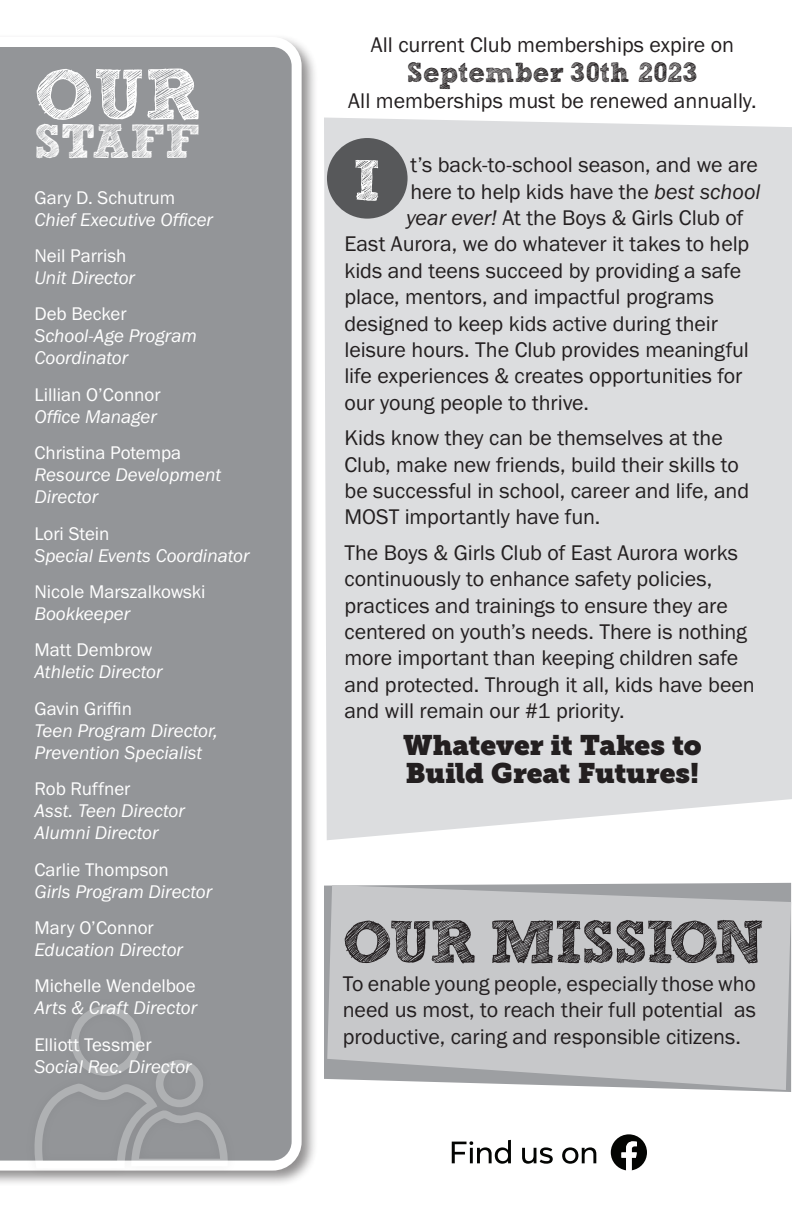
<style>
.page{position:relative;width:792px;height:1224px;background:#fff}
.page>*{position:absolute;margin:0;border:0;box-sizing:border-box;transform-origin:0 0}
.t1{font:700 72px "freeversion Sketch Block";color:#fff}
.t2{font:700 60px "freeversion Sketch Block";letter-spacing:-.03em;color:#231f20}
.t3{font:700 57.6px "freeversion Sketch Block";color:#fff}
.t4{font:700 48px "freeversion Sketch Block";color:#fff}
.t5{font:28px/28px "Museo Slab";letter-spacing:-.005em;color:#231f20}
.t6{font:700 28px "freeversion Sketch Block";color:#231f20}
.t7{font:22px/26.4px "Franklin Gothic URW Boo";letter-spacing:-.005em;color:#231f20}
.t8{font:19px/22px "Franklin Gothic URW Boo Ita";color:#fff}
.t9{font:19px "Franklin Gothic URW Boo";color:#fff}
.s1{font-family:"Franklin Gothic URW Boo"}
.s2{font-family:"Franklin Gothic URW Boo Ita"}
</style>
<div class="page">
<div style="left:324px;top:118px;width:468px;height:722px;background:#dcdddf"></div>
<svg style="left:324px;top:883px;width:467px;height:209px"></svg>
<div style="left:0;top:33px;width:318px;height:1154px;background:#231f20;opacity:.5"></div>
<div style="left:0;top:37px;width:302px;height:1134px;background:#939598"></div>
<div style="left:327px;top:138px;width:81px;height:81px;background:#57585a;border-radius:50%"></div>
<svg style="left:327px;top:885px;width:464px;height:205px;background:#c3c5c7"></svg>
<div style="left:23px;top:996px;width:216px;height:183px;background:#231f20;opacity:.24"></div>
<svg style="left:34px;top:1006px;width:194px;height:163px;background:#9c9ea1"></svg>
<svg style="left:611px;top:1134px;width:36px;height:37px"></svg>
<svg style="left:452px;top:1140px;width:59px;height:24px"></svg>
<svg style="left:522px;top:1147px;width:31px;height:17px"></svg>
<svg style="left:562px;top:1147px;width:34px;height:17px"></svg>
<p class="t1" style="left:34px;top:68px;width:168px">OUR</p>
<p class="t4" style="left:34px;top:123px;width:167px">STAFF</p>
<p class="t9" style="left:34px;top:185px;width:142px">Gary D. Schutrum</p>
<p class="t8" style="left:34px;top:208px;width:180px">Chief Executive Officer</p>
<p class="t9" style="left:34px;top:244px;width:94px">Neil Parrish</p>
<p class="t8" style="left:34px;top:266px;width:102px">Unit Director</p>
<p class="t9" style="left:34px;top:302px;width:94px">Deb Becker</p>
<p class="t8" style="left:34px;top:325px;width:164px">School-Age Program<br>Coordinator</p>
<p class="t9" style="left:34px;top:383px;width:128px">Lillian O’Connor</p>
<p class="t8" style="left:34px;top:405px;width:124px">Office Manager</p>
<p class="t9" style="left:34px;top:441px;width:148px">Christina Potempa</p>
<p class="t8" style="left:34px;top:463px;width:188px">Resource Development<br>Director</p>
<p class="t9" style="left:34px;top:521px;width:77px">Lori Stein</p>
<p class="t8" style="left:34px;top:544px;width:216px">Special Events Coordinator</p>
<p class="t9" style="left:34px;top:580px;width:173px">Nicole Marszalkowski</p>
<p class="t8" style="left:34px;top:602px;width:97px">Bookkeeper</p>
<p class="t9" style="left:34px;top:638px;width:120px">Matt Dembrow</p>
<p class="t8" style="left:34px;top:661px;width:130px">Athletic Director</p>
<p class="t9" style="left:34px;top:697px;width:99px">Gavin Griffin</p>
<p class="t8" style="left:34px;top:719px;width:185px">Teen Program Director,<br>Prevention Specialist</p>
<p class="t9" style="left:34px;top:777px;width:98px">Rob Ruffner</p>
<p class="t8" style="left:34px;top:799px;width:152px">Asst. Teen Director</p>
<p class="t8" style="left:34px;top:821px;width:126px">Alumni Director</p>
<p class="t8" style="left:34px;top:858px;width:179px"><span class="s1">Carlie Thompson<br></span>Girls Program Director</p>
<p class="t8" style="left:34px;top:916px;width:150px"><span class="s1">Mary O’Connor<br></span>Education Director</p>
<p class="t8" style="left:34px;top:975px;width:164px"><span class="s1">Michelle Wendelboe<br></span>Arts &amp; Craft Director</p>
<p class="t8" style="left:34px;top:1033px;width:159px"><span class="s1">Elliott Tessmer<br></span>Social Rec. Director</p>
<p class="t7" style="left:371px;top:31px;width:365px">All current Club memberships expire on</p>
<p class="t6" style="left:407px;top:62px;width:292px">September 30th,2023</p>
<p class="t7" style="left:348px;top:87px;width:410px">All memberships must be renewed annually.</p>
<p class="t7" style="left:410px;top:151px;width:349px">t’s back-to-school season, and we are</p>
<p class="t7" style="left:410px;top:178px;width:351px">here to help kids have the <span class="s2">best school</span></p>
<p class="t7" style="left:406px;top:204px;width:339px"><span class="s2">year ever!</span> At the Boys &amp; Girls Club of</p>
<p class="t7" style="left:344px;top:230px;width:406px">East Aurora, we do whatever it takes to help</p>
<p class="t7" style="left:344px;top:257px;width:398px">kids and teens succeed by providing a safe</p>
<p class="t7" style="left:344px;top:283px;width:371px">place, mentors, and impactful programs</p>
<p class="t7" style="left:344px;top:310px;width:375px">designed to keep kids active during their</p>
<p class="t7" style="left:344px;top:336px;width:406px">leisure hours. The Club provides meaningful</p>
<p class="t7" style="left:344px;top:362px;width:400px">life experiences &amp; creates opportunities for</p>
<p class="t7" style="left:344px;top:389px;width:246px">our young people to thrive.</p>
<p class="t7" style="left:344px;top:424px;width:406px">Kids know they can be themselves at the Club, make new friends, build their skills to be successful in school, career and life, and MOST importantly have fun.</p>
<p class="t7" style="left:344px;top:539px;width:412px">The Boys &amp; Girls Club of East Aurora works continuously to enhance safety policies, practices and trainings to ensure they are centered on youth’s needs. There is nothing more important than keeping children safe and protected. Through it all, kids have been and will remain our #1 priority.</p>
<p class="t5" style="left:403px;top:732px;width:300px">Whatever it Takes to<br>Build Great Futures!</p>
<p class="t3" style="left:353px;top:159px;width:29px">I</p>
<p class="t2" style="left:343px;top:920px;width:423px">OUR MISSION</p>
<p class="t7" style="left:343px;top:970px;width:415px;text-align:justify">To enable young people, especially those who need us most, to reach their full potential as productive, caring and responsible citizens.</p>
</div>
